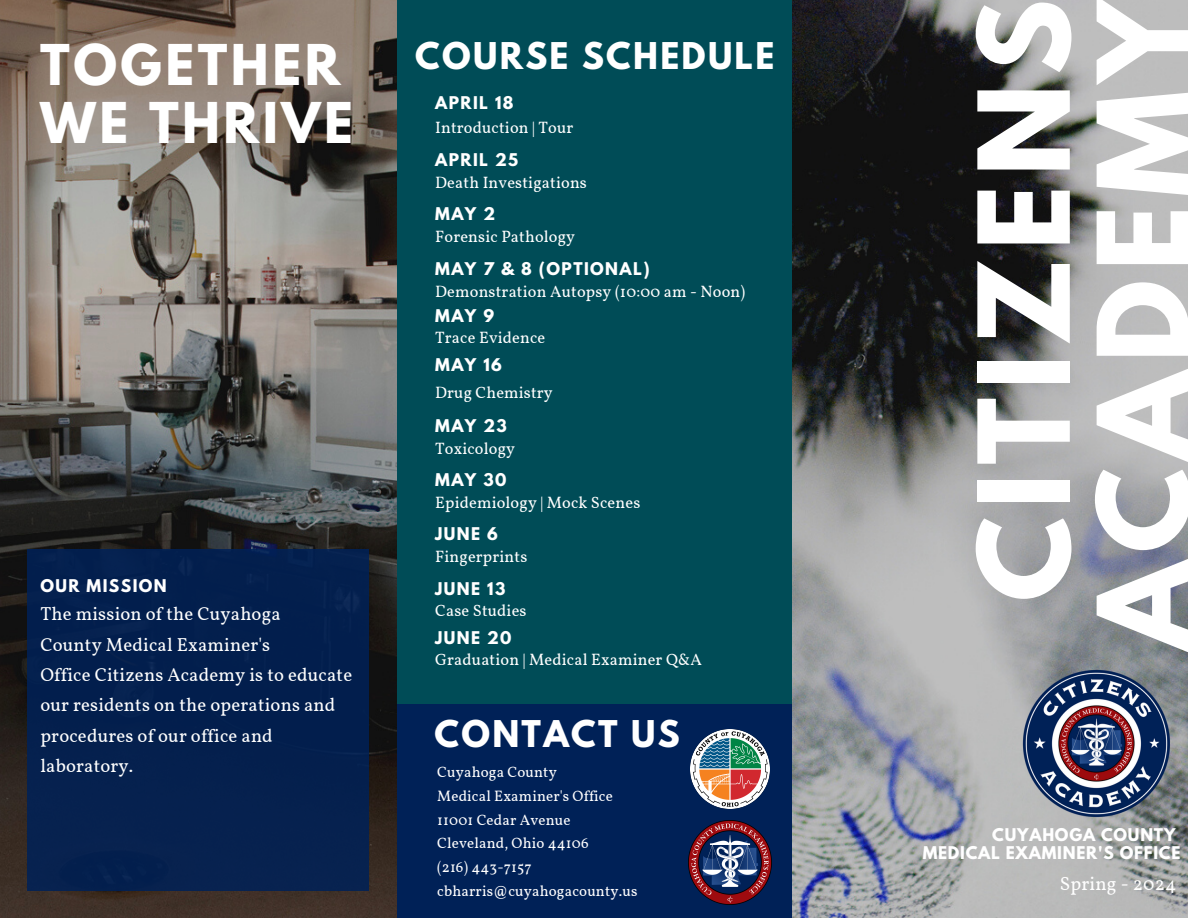
<style>
.page{position:relative;width:1188px;height:918px;background:#004c57}
.page>*{position:absolute;margin:0;border:0;box-sizing:border-box;transform-origin:0 0}
.t1{font:700 112.05px/119.2px "League Spartan";letter-spacing:.08em;color:#fff;text-align:center}
.t2{font:700 49.8px/58.5px "League Spartan";letter-spacing:.07em;color:#fff}
.t3{font:700 32.7px "League Spartan";letter-spacing:.07em;color:#fff}
.t4{font:18.9px "Vollkorn";letter-spacing:.01em;color:#fff}
.t5{font:18.75px/30.3px "Vollkorn";letter-spacing:.01em;color:#fff}
.t6{font:16.35px "Vollkorn";letter-spacing:.01em;color:#fff}
.t7{font:700 15.6px "League Spartan";letter-spacing:.09em;color:#fff}
.t8{font:700 15.6px/18px "League Spartan";letter-spacing:.05em;color:#fff}
.t9{font:15px "Vollkorn";letter-spacing:.01em;color:#fff}
</style>
<div class="page">
<img style="left:792px;top:0;width:396px;height:918px">
<img style="left:0;top:0;width:397px;height:918px">
<div style="left:397px;top:705px;width:395px;height:213px;background:#002157"></div>
<img style="left:688px;top:821px;width:83px;height:83px">
<div style="left:27px;top:549px;width:342px;height:341px;background:#041f4e"></div>
<img style="left:691px;top:729px;width:78px;height:79px">
<img style="left:1019px;top:667px;width:154px;height:154px">
<h5 class="t2" style="left:40px;top:42px;width:314px">TOGETHER<br>WE THRIVE</h5>
<p class="t7" style="left:40px;top:578px;width:128px">OUR MISSION</p>
<h5 class="t5" style="left:40px;top:600px;width:313px">The mission of the Cuyahoga<br>County Medical Examiner's<br>Office Citizens Academy is to educate our residents on the operations and procedures of our office and laboratory.</h5>
<p class="t3" style="left:415px;top:39px;width:361px">COURSE SCHEDULE</p>
<h5 class="t7" style="left:435px;top:95px;width:80px">APRIL 18</h5>
<p class="t6" style="left:435px;top:117px;width:140px">Introduction | Tour</p>
<h5 class="t7" style="left:435px;top:152px;width:85px">APRIL 25</h5>
<p class="t6" style="left:435px;top:172px;width:153px">Death Investigations</p>
<h5 class="t7" style="left:435px;top:206px;width:61px">MAY 2</h5>
<p class="t6" style="left:435px;top:226px;width:141px">Forensic Pathology</p>
<h5 class="t7" style="left:435px;top:261px;width:216px">MAY 7 &amp; 8 (OPTIONAL)</h5>
<p class="t6" style="left:435px;top:281px;width:311px">Demonstration Autopsy (10:00 am - Noon)</p>
<h5 class="t6" style="left:435px;top:327px;width:112px">Trace Evidence</h5>
<p class="t7" style="left:435px;top:357px;width:68px">MAY 16</p>
<p class="t6" style="left:435px;top:382px;width:119px">Drug Chemistry</p>
<h3 class="t7" style="left:435px;top:418px;width:73px">MAY 23</h3>
<p class="t6" style="left:435px;top:438px;width:81px">Toxicology</p>
<p class="t7" style="left:435px;top:472px;width:73px">MAY 30</p>
<p class="t6" style="left:435px;top:492px;width:207px">Epidemiology | Mock Scenes</p>
<p class="t7" style="left:435px;top:526px;width:64px">JUNE 6</p>
<p class="t6" style="left:435px;top:546px;width:94px">Fingerprints</p>
<p class="t7" style="left:435px;top:580px;width:72px">JUNE 13</p>
<p class="t6" style="left:435px;top:600px;width:93px">Case Studies</p>
<p class="t7" style="left:435px;top:630px;width:78px">JUNE 20</p>
<h1 class="t7" style="left:435px;top:307px;width:60px">MAY 9</h1>
<p class="t6" style="left:435px;top:650px;width:268px">Graduation | Medical Examiner Q&amp;A</p>
<h2 class="t3" style="left:435px;top:718px;width:247px">CONTACT US</h2>
<p class="t9" style="left:437px;top:763px;width:121px">Cuyahoga County</p>
<h5 class="t9" style="left:437px;top:787px;width:177px">Medical Examiner's Office</h5>
<h4 class="t9" style="left:437px;top:810px;width:135px">11001 Cedar Avenue</h4>
<h3 class="t9" style="left:437px;top:834px;width:153px">Cleveland, Ohio 44106</h3>
<h5 class="t9" style="left:437px;top:858px;width:96px">(216) 443-7157</h5>
<p class="t9" style="left:437px;top:881px;width:202px">cbharris@cuyahogacounty.us</p>
<p class="t1" style="left:979px;top:650px;width:658px;rotate:-90deg">CITIZENS<br>ACADEMY</p>
<h5 class="t8" style="left:923px;top:828px;width:259px;text-indent:70px">CUYAHOGA COUNTY<br>MEDICAL EXAMINER'S OFFICE</h5>
<p class="t4" style="left:1060px;top:872px;width:118px">Spring - 2024</p>
</div>
